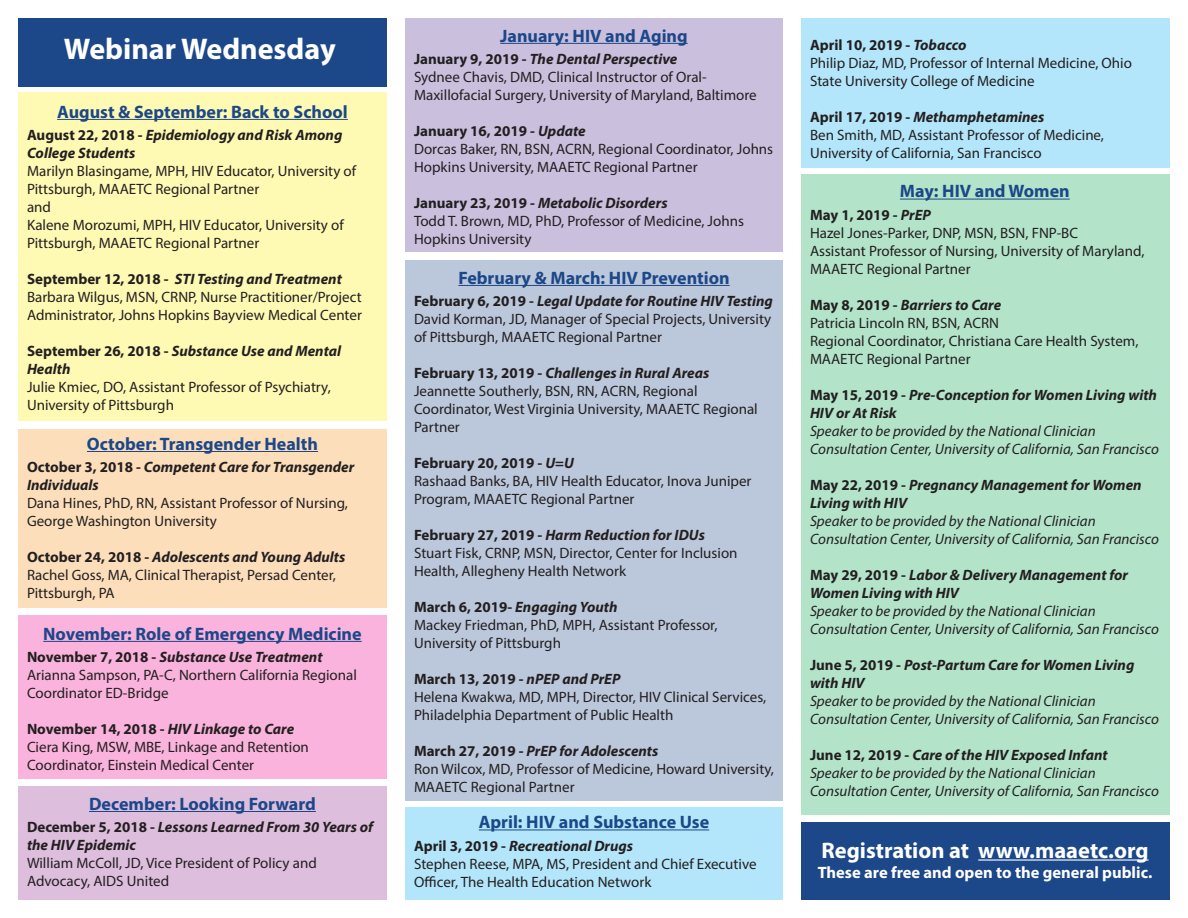
<style>
.page{position:relative;width:1188px;height:918px;background:#fff}
.page>*{position:absolute;margin:0;border:0;box-sizing:border-box;transform-origin:0 0}
.t1{font:700 30px "Myriad Pro";color:#fff}
.t2{font:700 22.5px "Myriad Pro";color:#fff}
.t3{font:700 18px "Myriad Pro";color:#1c4788}
.t4{font:700 16.5px "Myriad Pro";color:#fff}
.t5{font:15px/18px "Myriad Pro";color:#231f20}
.t6{font:italic 15px/18px "Myriad Pro";color:#231f20}
.t7{font:italic 700 15px/18px "Myriad Pro";color:#231f20}
.s1{font-style:normal}
.s2{font-weight:700}
.s3{font-weight:700;font-style:italic}
.s4{font-weight:700;font-style:normal}
</style>
<div class="page">
<div style="left:405px;top:808px;width:378px;height:92px;background:#b3e6fa"></div>
<div style="left:405px;top:260px;width:378px;height:541px;background:#bbc8db"></div>
<div style="left:19px;top:615px;width:368px;height:163px;background:#f9b3dc"></div>
<div style="left:19px;top:429px;width:368px;height:178px;background:#fcdebb"></div>
<div style="left:18px;top:786px;width:369px;height:114px;background:#ddbedd"></div>
<div style="left:801px;top:18px;width:369px;height:149px;background:#b3e6fa"></div>
<div style="left:405px;top:18px;width:378px;height:234px;background:#cac0de"></div>
<div style="left:18px;top:93px;width:369px;height:328px;background:#fffab3"></div>
<div style="left:801px;top:175px;width:369px;height:640px;background:#b3e4ca"></div>
<div style="left:801px;top:822px;width:368px;height:78px;background:#1c4788"></div>
<hr style="left:978px;top:859px;width:171px;height:2px;background:#fff">
<div style="left:19px;top:18px;width:368px;height:68px;background:#1c4788"></div>
<hr style="left:57px;top:119px;width:291px;height:1px;background:#1c4788">
<hr style="left:87px;top:451px;width:231px;height:1px;background:#1c4788">
<hr style="left:43px;top:641px;width:319px;height:1px;background:#1c4788">
<hr style="left:89px;top:811px;width:227px;height:1px;background:#1c4788">
<hr style="left:500px;top:43px;width:188px;height:1px;background:#1c4788">
<hr style="left:458px;top:285px;width:272px;height:1px;background:#1c4788">
<hr style="left:479px;top:829px;width:230px;height:1px;background:#1c4788">
<hr style="left:900px;top:199px;width:170px;height:1px;background:#1c4788">
<h1 class="t1" style="left:64px;top:30px;width:273px">Webinar Wednesday</h1>
<p class="t3" style="left:57px;top:100px;width:292px">August &amp; September: Back to School</p>
<p class="t7" style="left:27px;top:126px;width:317px"><span class="s1">August 22, 2018 -</span> Epidemiology and Risk Among<br>College Students</p>
<p class="t5" style="left:27px;top:162px;width:331px">Marilyn Blasingame, MPH, HIV Educator, University of Pittsburgh, MAAETC Regional Partner<br>and<br>Kalene Morozumi, MPH, HIV Educator, University of Pittsburgh, MAAETC Regional Partner</p>
<p class="t5" style="left:27px;top:270px;width:336px"><span class="s2">September 12, 2018 -</span> <span class="s3">STI Testing and Treatment<br></span>Barbara Wilgus, MSN, CRNP, Nurse Practitioner/Project<br>Administrator, Johns Hopkins Bayview Medical Center</p>
<p class="t7" style="left:27px;top:342px;width:316px"><span class="s1">September 26, 2018 -</span> Substance Use and Mental<br>Health</p>
<p class="t5" style="left:27px;top:378px;width:305px">Julie Kmiec, DO, Assistant Professor of Psychiatry,<br>University of Pittsburgh</p>
<p class="t3" style="left:87px;top:432px;width:233px">October: Transgender Health</p>
<p class="t7" style="left:27px;top:458px;width:329px"><span class="s1">October 3, 2018 -</span> Competent Care for Transgender<br>Individuals</p>
<p class="t5" style="left:27px;top:494px;width:323px">Dana Hines, PhD, RN, Assistant Professor of Nursing,<br>George Washington University</p>
<p class="t5" style="left:27px;top:548px;width:320px"><span class="s2">October 24, 2018 -</span> <span class="s3">Adolescents and Young Adults<br></span>Rachel Goss, MA, Clinical Therapist, Persad Center,<br>Pittsburgh, PA</p>
<p class="t3" style="left:43px;top:622px;width:320px">November: Role of Emergency Medicine</p>
<p class="t5" style="left:27px;top:648px;width:331px"><span class="s2">November 7, 2018 -</span> <span class="s3">Substance Use Treatment<br></span>Arianna Sampson, PA-C, Northern California Regional<br>Coordinator ED-Bridge</p>
<p class="t5" style="left:27px;top:720px;width:283px"><span class="s2">November 14, 2018 -</span> <span class="s3">HIV Linkage to Care<br></span>Ciera King, MSW, MBE, Linkage and Retention<br>Coordinator, Einstein Medical Center</p>
<p class="t3" style="left:89px;top:792px;width:228px">December: Looking Forward</p>
<p class="t7" style="left:27px;top:818px;width:348px"><span class="s1">December 5, 2018 -</span> Lessons Learned From 30 Years of the HIV Epidemic</p>
<p class="t5" style="left:27px;top:854px;width:291px">William McColl, JD, Vice President of Policy and<br>Advocacy, AIDS United</p>
<p class="t3" style="left:500px;top:24px;width:189px">January: HIV and Aging</p>
<p class="t5" style="left:414px;top:50px;width:344px"><span class="s2">January 9, 2019 -</span> <span class="s3">The Dental Perspective<br></span>Sydnee Chavis, DMD, Clinical Instructor of Oral-<br>Maxillofacial Surgery, University of Maryland, Baltimore</p>
<p class="t5" style="left:414px;top:122px;width:361px"><span class="s2">January 16, 2019 -</span> <span class="s3">Update<br></span>Dorcas Baker, RN, BSN, ACRN, Regional Coordinator, Johns<br>Hopkins University, MAAETC Regional Partner</p>
<p class="t5" style="left:414px;top:194px;width:332px"><span class="s2">January 23, 2019 -</span> <span class="s3">Metabolic Disorders<br></span>Todd T. Brown, MD, PhD, Professor of Medicine, Johns<br>Hopkins University</p>
<p class="t3" style="left:458px;top:266px;width:273px">February &amp; March: HIV Prevention</p>
<p class="t5" style="left:414px;top:292px;width:360px;text-align:justify"><span class="s2">February 6, 2019 -</span> <span class="s3">Legal Update for Routine HIV Testing </span>David Korman, JD, Manager of Special Projects, University of Pittsburgh, MAAETC Regional Partner</p>
<p class="t5" style="left:414px;top:364px;width:345px"><span class="s2">February 13, 2019 -</span> <span class="s3">Challenges in Rural Areas </span>Jeannette Southerly, BSN, RN, ACRN, Regional Coordinator, West Virginia University, MAAETC Regional Partner</p>
<p class="t5" style="left:414px;top:454px;width:339px"><span class="s2">February 20, 2019 -</span> <span class="s3">U=U<br></span>Rashaad Banks, BA, HIV Health Educator, Inova Juniper<br>Program, MAAETC Regional Partner</p>
<p class="t5" style="left:414px;top:526px;width:325px"><span class="s2">February 27, 2019 -</span> <span class="s3">Harm Reduction for IDUs<br></span>Stuart Fisk, CRNP, MSN, Director, Center for Inclusion<br>Health, Allegheny Health Network</p>
<p class="t5" style="left:414px;top:598px;width:305px"><span class="s2">March 6, 2019-</span> <span class="s3">Engaging Youth<br></span>Mackey Friedman, PhD, MPH, Assistant Professor,<br>University of Pittsburgh</p>
<p class="t5" style="left:414px;top:670px;width:354px"><span class="s2">March 13, 2019 -</span> <span class="s3">nPEP and PrEP<br></span>Helena Kwakwa, MD, MPH, Director, HIV Clinical Services,<br>Philadelphia Department of Public Health</p>
<p class="t5" style="left:414px;top:742px;width:362px"><span class="s2">March 27, 2019 -</span> <span class="s3">PrEP for Adolescents<br></span>Ron Wilcox, MD, Professor of Medicine, Howard University,<br>MAAETC Regional Partner</p>
<p class="t3" style="left:479px;top:810px;width:232px">April: HIV and Substance Use</p>
<p class="t5" style="left:414px;top:836px;width:344px"><span class="s2">April 3, 2019 -</span> <span class="s3">Recreational Drugs<br></span>Stephen Reese, MPA, MS, President and Chief Executive<br>Officer, The Health Education Network</p>
<p class="t5" style="left:810px;top:35px;width:324px"><span class="s2">April 10, 2019 -</span> <span class="s3">Tobacco<br></span>Philip Diaz, MD, Professor of Internal Medicine, Ohio<br>State University College of Medicine</p>
<p class="t5" style="left:810px;top:107px;width:296px"><span class="s2">April 17, 2019 -</span> <span class="s3">Methamphetamines<br></span>Ben Smith, MD, Assistant Professor of Medicine,<br>University of California, San Francisco</p>
<p class="t3" style="left:900px;top:179px;width:171px">May: HIV and Women</p>
<p class="t5" style="left:810px;top:206px;width:336px"><span class="s2">May 1, 2019 -</span> <span class="s3">PrEP<br></span>Hazel Jones-Parker, DNP, MSN, BSN, FNP-BC<br>Assistant Professor of Nursing, University of Maryland, MAAETC Regional Partner</p>
<p class="t5" style="left:810px;top:296px;width:330px"><span class="s2">May 8, 2019 -</span> <span class="s3">Barriers to Care<br></span>Patricia Lincoln RN, BSN, ACRN<br>Regional Coordinator, Christiana Care Health System, MAAETC Regional Partner</p>
<p class="t7" style="left:810px;top:385px;width:349px"><span class="s1">May 15, 2019 -</span> Pre-Conception for Women Living with<br>HIV or At Risk</p>
<p class="t6" style="left:810px;top:422px;width:350px">Speaker to be provided by the National Clinician<br>Consultation Center, University of California, San Francisco</p>
<p class="t7" style="left:810px;top:475px;width:333px"><span class="s1">May 22, 2019 -</span> Pregnancy Management for Women<br>Living with HIV</p>
<p class="t6" style="left:810px;top:512px;width:350px">Speaker to be provided by the National Clinician<br>Consultation Center, University of California, San Francisco</p>
<p class="t7" style="left:810px;top:565px;width:320px"><span class="s1">May 29, 2019 -</span> Labor &amp; Delivery Management for<br>Women Living with HIV</p>
<p class="t6" style="left:810px;top:602px;width:350px">Speaker to be provided by the National Clinician<br>Consultation Center, University of California, San Francisco</p>
<p class="t7" style="left:810px;top:655px;width:326px"><span class="s1">June 5, 2019 -</span> Post-Partum Care for Women Living with HIV</p>
<p class="t6" style="left:810px;top:692px;width:350px">Speaker to be provided by the National Clinician<br>Consultation Center, University of California, San Francisco</p>
<p class="t6" style="left:810px;top:746px;width:350px"><span class="s4">June 12, 2019 -</span> <span class="s2">Care of the HIV Exposed Infant<br></span>Speaker to be provided by the National Clinician<br>Consultation Center, University of California, San Francisco</p>
<h2 class="t2" style="left:821px;top:836px;width:329px">Registration at www.maaetc.org</h2>
<p class="t4" style="left:818px;top:861px;width:336px">These are free and open to the general public.</p>
</div>
